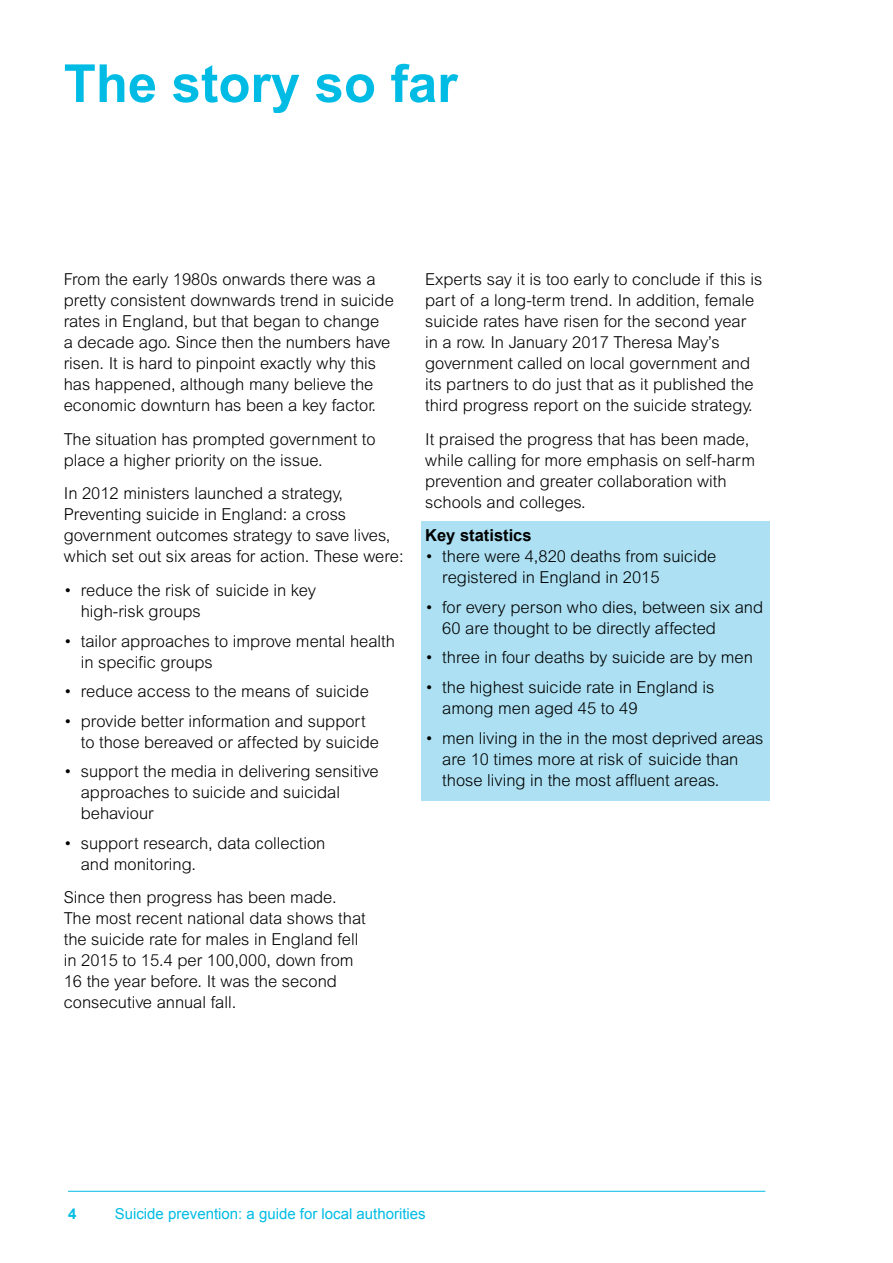
<style>
.page{position:relative;width:893px;height:1263px;background:#fff}
.page>*{position:absolute;margin:0;border:0;box-sizing:border-box;transform-origin:0 0}
.t1{font:700 52.5px "Arial";color:#00bce4}
.t2{font:300 16.5px/21px "Arial MT Std";color:#000}
.t3{font:700 16.5px "Arial";color:#000}
.t4{font:15px "Arial";color:#00bce4}
.t5{font:700 15px "Arial";color:#00bce4}
</style>
<div class="page">
<hr style="left:68px;top:1191px;width:697px;height:1px;background:#00bce4">
<div style="left:421px;top:521px;width:349px;height:279px;background:#ace0f2"></div>
<h1 class="t1" style="left:64px;top:49px;width:395px">The story so far</h1>
<p class="t2" style="left:64px;top:268px;width:332px">From the early 1980s onwards there was a pretty consistent downwards trend in suicide rates in England, but that began to change<br>a decade ago. Since then the numbers have risen. It is hard to pinpoint exactly why this has happened, although many believe the economic downturn has been a key factor.</p>
<p class="t2" style="left:64px;top:428px;width:313px">The situation has prompted government to place a higher priority on the issue.</p>
<p class="t2" style="left:64px;top:483px;width:341px">In 2012 ministers launched a strategy, Preventing suicide in England: a cross government outcomes strategy to save lives, which set out six areas for action. These were:</p>
<p class="t2" style="left:81px;top:580px;width:237px;text-indent:-17px">• reduce the risk of suicide in key high-risk groups</p>
<p class="t2" style="left:81px;top:630px;width:316px;text-indent:-17px">• tailor approaches to improve mental health in specific groups</p>
<p class="t2" style="left:64px;top:681px;width:307px">• reduce access to the means of suicide</p>
<p class="t2" style="left:81px;top:710px;width:300px;text-indent:-17px">• provide better information and support to those bereaved or affected by suicide</p>
<p class="t2" style="left:81px;top:761px;width:299px;text-indent:-17px">• support the media in delivering sensitive approaches to suicide and suicidal behaviour</p>
<p class="t2" style="left:81px;top:832px;width:246px;text-indent:-17px">• support research, data collection and monitoring.</p>
<p class="t2" style="left:64px;top:887px;width:303px">Since then progress has been made.<br>The most recent national data shows that the suicide rate for males in England fell in 2015 to 15.4 per 100,000, down from 16 the year before. It was the second consecutive annual fall.</p>
<p class="t2" style="left:425px;top:268px;width:339px">Experts say it is too early to conclude if this is part of a long-term trend. In addition, female suicide rates have risen for the second year in a row. In January 2017 Theresa May’s government called on local government and its partners to do just that as it published the third progress report on the suicide strategy.</p>
<p class="t2" style="left:425px;top:428px;width:331px">It praised the progress that has been made, while calling for more emphasis on self-harm prevention and greater collaboration with schools and colleges.</p>
<p class="t3" style="left:425px;top:525px;width:108px">Key statistics</p>
<p class="t2" style="left:442px;top:546px;width:276px;text-indent:-17px">• there were 4,820 deaths from suicide registered in England in 2015</p>
<p class="t2" style="left:442px;top:597px;width:322px;text-indent:-17px">• for every person who dies, between six and<br>60 are thought to be directly affected</p>
<p class="t2" style="left:425px;top:647px;width:329px">• three in four deaths by suicide are by men</p>
<p class="t2" style="left:442px;top:677px;width:274px;text-indent:-17px">• the highest suicide rate in England is among men aged 45 to 49</p>
<p class="t2" style="left:442px;top:727px;width:323px;text-indent:-17px">• men living in the in the most deprived areas are 10 times more at risk of suicide than those living in the most affluent areas.</p>
<p class="t5" style="left:68px;top:1203px;width:10px">4</p>
<p class="t4" style="left:115px;top:1203px;width:312px">Suicide prevention: a guide for local authorities</p>
</div>
